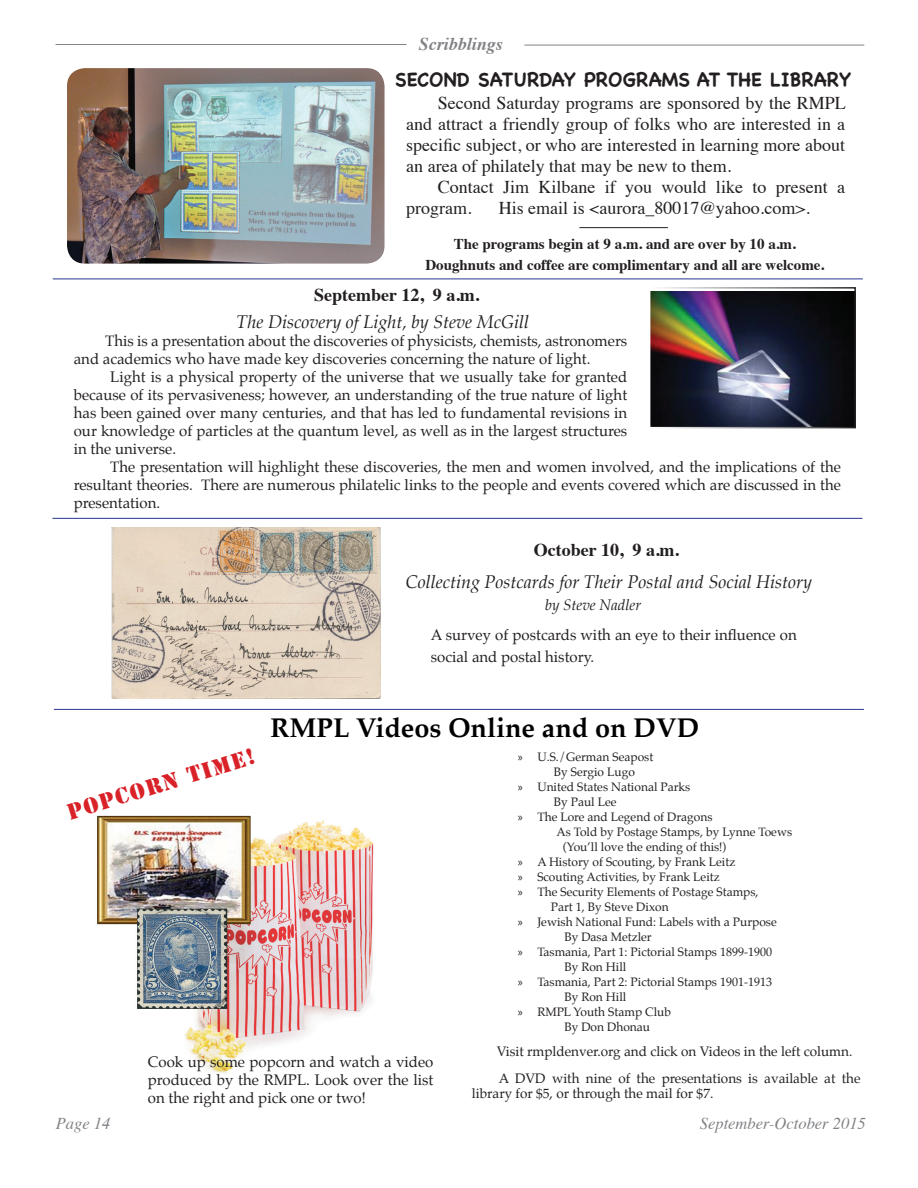
<style>
.page{position:relative;width:918px;height:1188px;background:#fff}
.page>*{position:absolute;margin:0;border:0;box-sizing:border-box;transform-origin:0 0}
.t1{font:700 27px "Palatino";color:#000}
.t2{font:21px "Stencil Std";color:#d92128}
.t3{font:700 19.5px "Chalkboard";color:#231f20}
.t4{font:18px/21px "Times";color:#231f20;text-align:justify}
.t5{font:italic 18px "Palatino";color:#231f20}
.t6{font:700 18px "Times";color:#231f20}
.t7{font:italic 700 18px "Times";color:#808285}
.t8{font:italic 16.5px "Times";color:#808285}
.t9{font:15px/18px "Palatino";color:#231f20;text-align:justify}
.t10{font:700 15px/21px "Times";color:#231f20;text-align:center}
.t11{font:italic 15px "Palatino";color:#231f20}
.t12{font:13.5px/26.7px "Palatino";color:#231f20}
.t13{font:12px "Palatino";color:#231f20}
.s1{font-family:"Myriad Pro"}
</style>
<div class="page">
<hr style="left:56px;top:44px;width:351px;height:1px;background:#808285">
<hr style="left:524px;top:45px;width:340px;height:1px;background:#808285">
<hr style="left:54px;top:709px;width:810px;height:1px;background:#293492">
<hr style="left:52px;top:518px;width:810px;height:1px;background:#293492">
<hr style="left:579px;top:227px;width:89px;height:1px;background:#231f20">
<hr style="left:53px;top:279px;width:810px;height:1px;background:#293492">
<img style="left:97px;top:815px;width:277px;height:259px">
<img style="left:112px;top:528px;width:268px;height:171px">
<img style="left:652px;top:292px;width:201px;height:133px">
<div style="left:649px;top:287px;width:207px;height:141px;border:2px solid #fff"></div>
<img style="left:67px;top:68px;width:318px;height:196px">
<p class="t7" style="left:419px;top:27px;width:86px">Scribblings</p>
<h3 class="t3" style="left:395px;top:67px;width:458px">SECOND SATURDAY PROGRAMS AT THE LIBRARY</h3>
<p class="t4" style="left:406px;top:91px;width:441px;text-indent:32px">Second Saturday programs are sponsored by the RMPL and attract a friendly group of folks who are interested in a specific subject, or who are interested in learning more about an area of philately that may be new to them.</p>
<p class="t4" style="left:406px;top:175px;width:440px;text-indent:32px">Contact Jim Kilbane if you would like to present a program.</p>
<p class="t4" style="left:499px;top:196px;width:313px">His email is &lt;aurora_80017@yahoo.com&gt;.</p>
<p class="t10" style="left:425px;top:231px;width:401px">The programs begin at 9 a.m. and are over by 10 a.m.<br>Doughnuts and coffee are complimentary and all are welcome.</p>
<p class="t6" style="left:314px;top:277px;width:167px">September 12, 9 a.m.</p>
<p class="t5" style="left:237px;top:308px;width:294px">The Discovery of Light, by Steve McGill</p>
<p class="t9" style="left:74px;top:332px;width:555px;text-indent:32px">This is a presentation about the discoveries of physicists, chemists, astronomers and academics who have made key discoveries concerning the nature of light.</p>
<p class="t9" style="left:74px;top:368px;width:555px;text-indent:36px">Light is a physical property of the universe that we usually take for granted because of its pervasiveness; however, an understanding of the true nature of light has been gained over many centuries, and that has led to fundamental revisions in our knowledge of particles at the quantum level, as well as in the largest structures in the universe.</p>
<p class="t9" style="left:74px;top:458px;width:769px;text-indent:36px">The presentation will highlight these discoveries, the men and women involved, and the implications of the resultant theories. There are numerous philatelic links to the people and events covered which are discussed in the presentation.</p>
<p class="t6" style="left:534px;top:533px;width:147px">October 10, 9 a.m.</p>
<p class="t5" style="left:406px;top:567px;width:408px">Collecting Postcards for Their Postal and Social History</p>
<p class="t11" style="left:545px;top:593px;width:98px">by Steve Nadler</p>
<p class="t9" style="left:431px;top:624px;width:367px;line-height:21.6px">A survey of postcards with an eye to their influence on social and postal history.</p>
<h2 class="t2" style="left:64px;top:799px;width:196px;rotate:-17deg">Popcorn time!</h2>
<h1 class="t1" style="left:270px;top:705px;width:431px">RMPL Videos Online and on DVD</h1>
<p class="t13" style="left:518px;top:747px;width:137px"><span class="s1">»</span> U.S./German Seapost</p>
<p class="t13" style="left:554px;top:762px;width:83px">By Sergio Lugo</p>
<p class="t13" style="left:518px;top:777px;width:174px"><span class="s1">»</span> United States National Parks</p>
<p class="t13" style="left:554px;top:792px;width:64px">By Paul Lee</p>
<p class="t13" style="left:518px;top:807px;width:196px"><span class="s1">»</span> The Lore and Legend of Dragons</p>
<p class="t13" style="left:556px;top:822px;width:237px">As Told by Postage Stamps, by Lynne Toews</p>
<p class="t13" style="left:563px;top:837px;width:165px">(You’ll love the ending of this!)</p>
<p class="t13" style="left:518px;top:852px;width:219px"><span class="s1">»</span> A History of Scouting, by Frank Leitz</p>
<p class="t13" style="left:518px;top:867px;width:203px"><span class="s1">»</span> Scouting Activities, by Frank Leitz</p>
<p class="t13" style="left:518px;top:882px;width:242px"><span class="s1">»</span> The Security Elements of Postage Stamps,</p>
<p class="t13" style="left:551px;top:897px;width:119px">Part 1, By Steve Dixon</p>
<p class="t13" style="left:518px;top:912px;width:260px"><span class="s1">»</span> Jewish National Fund: Labels with a Purpose</p>
<p class="t13" style="left:564px;top:927px;width:89px">By Dasa Metzler</p>
<p class="t13" style="left:518px;top:942px;width:256px"><span class="s1">»</span> Tasmania, Part 1: Pictorial Stamps 1899-1900</p>
<p class="t13" style="left:564px;top:957px;width:64px">By Ron Hill</p>
<p class="t13" style="left:518px;top:972px;width:256px"><span class="s1">»</span> Tasmania, Part 2: Pictorial Stamps 1901-1913</p>
<p class="t13" style="left:564px;top:987px;width:64px">By Ron Hill</p>
<p class="t13" style="left:518px;top:1002px;width:155px"><span class="s1">»</span> RMPL Youth Stamp Club</p>
<p class="t13" style="left:564px;top:1017px;width:87px">By Don Dhonau</p>
<p class="t9" style="left:148px;top:1052px;width:287px">Cook up some popcorn and watch a video produced by the RMPL. Look over the list on the right and pick one or two!</p>
<p class="t12" style="left:497px;top:1038px;width:365px">Visit rmpldenver.org and click on Videos in the left column.<br>A DVD with nine of the presentations is available at the</p>
<p class="t12" style="left:472px;top:1080px;width:243px">library for $5, or through the mail for $7.</p>
<p class="t8" style="left:56px;top:1109px;width:56px">Page 14</p>
<p class="t8" style="left:700px;top:1109px;width:168px">September-October 2015</p>
</div>
